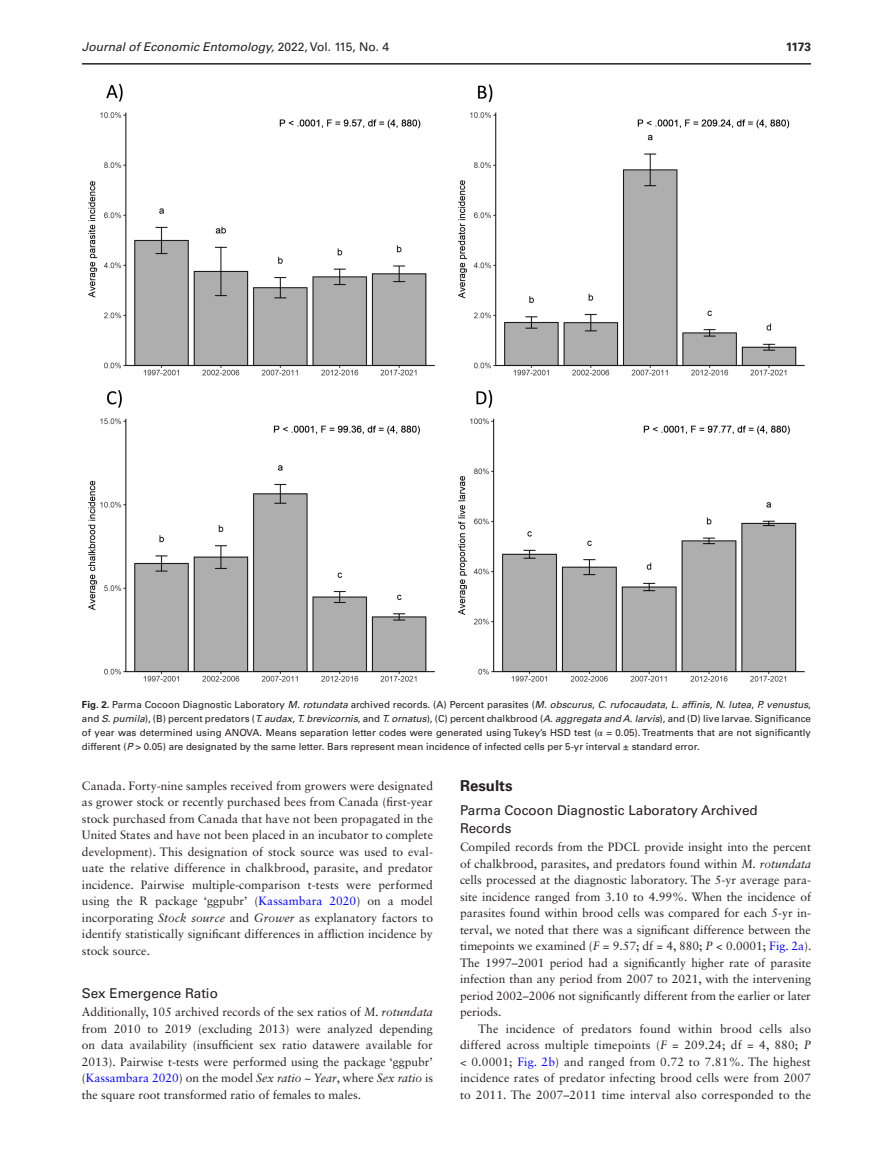
<style>
.page{position:relative;width:893px;height:1174px;background:#fff}
.page>*{position:absolute;margin:0;border:0;box-sizing:border-box;transform-origin:0 0}
.t1{font:700 15px "Univers LT Std";color:#231f20}
.t2{font:13.5px/18px "Univers LT Std";color:#231f20}
.t3{font:12px/16.5px "Sabon LT Std";letter-spacing:.005em;color:#231f20;text-align:justify}
.t4{font:italic 12px "Univers LT Std";color:#231f20}
.t5{font:700 12px "Univers LT Std";color:#231f20}
.t6{font:9.75px/14.2px "Univers LT Std";color:#231f20;text-align:justify}
.s1{font-style:normal}
.s2{font-weight:700}
.s3{font-style:italic}
.s4{font-family:"STIX General"}
.s5{color:#00f}
</style>
<div class="page">
<hr style="left:82px;top:63px;width:729px;height:2px;background:#231f20">
<img style="left:88px;top:83px;width:717px;height:599px">
<p class="t4" style="left:82px;top:40px;width:309px">Journal of Economic Entomology, <span class="s1">2022, Vol. 115, No. 4</span></p>
<p class="t5" style="left:786px;top:40px;width:27px">1173</p>
<p class="t6" style="left:82px;top:697px;width:731px"><span class="s2">Fig. 2.</span> Parma Cocoon Diagnostic Laboratory <span class="s3">M. rotundata</span> archived records. (A) Percent parasites (<span class="s3">M. obscurus</span>, <span class="s3">C. rufocaudata</span>, <span class="s3">L. affinis</span>, <span class="s3">N. lutea</span>, <span class="s3">P. venustus</span>, and <span class="s3">S. pumila</span>), (B) percent predators (<span class="s3">T. audax</span>, <span class="s3">T. brevicornis</span>, and <span class="s3">T. ornatus</span>), (C) percent chalkbrood (<span class="s3">A. aggregata and A. larvis</span>), and (D) live larvae. Significance of year was determined using ANOVA. Means separation letter codes were generated using Tukey’s HSD test (<span class="s4">α</span> = 0.05). Treatments that are not significantly different (<span class="s3">P</span> &gt; 0.05) are designated by the same letter. Bars represent mean incidence of infected cells per 5-yr interval ± standard error.</p>
<p class="t3" style="left:82px;top:777px;width:353px">Canada. Forty-nine samples received from growers were designated as grower stock or recently purchased bees from Canada (first-year stock purchased from Canada that have not been propagated in the United States and have not been placed in an incubator to complete development). This designation of stock source was used to eval&shy;uate the relative difference in chalkbrood, parasite, and predator incidence. Pairwise multiple-comparison t-tests were performed using the R package ‘ggpubr’ (<span class="s5">Kassambara 2020</span>) on a model incorporating <span class="s3">Stock source</span> and <span class="s3">Grower</span> as explanatory factors to identify statistically significant differences in affliction incidence by stock source.</p>
<p class="t2" style="left:82px;top:984px;width:137px">Sex Emergence Ratio</p>
<p class="t3" style="left:82px;top:1003px;width:353px">Additionally, 105 archived records of the sex ratios of <span class="s3">M. rotundata </span>from 2010 to 2019 (excluding 2013) were analyzed depending on data availability (insufficient sex ratio datawere available for 2013). Pairwise t-tests were performed using the package ‘ggpubr’ (<span class="s5">Kassambara 2020</span>) on the model <span class="s3">Sex ratio ~ Year</span>, where <span class="s3">Sex ratio</span> is the square root transformed ratio of females to males.</p>
<p class="t1" style="left:460px;top:777px;width:54px">Results</p>
<p class="t2" style="left:460px;top:801px;width:299px">Parma Cocoon Diagnostic Laboratory Archived<br>Records</p>
<p class="t3" style="left:460px;top:838px;width:353px">Compiled records from the PDCL provide insight into the percent of chalkbrood, parasites, and predators found within <span class="s3">M. rotundata </span>cells processed at the diagnostic laboratory. The 5-yr average para&shy;site incidence ranged from 3.10 to 4.99%. When the incidence of parasites found within brood cells was compared for each 5-yr in&shy;terval, we noted that there was a significant difference between the timepoints we examined (<span class="s3">F</span> = 9.57; df = 4, 880; <span class="s3">P</span> &lt; 0.0001; <span class="s5">Fig. 2a</span>).<br>The 1997–2001 period had a significantly higher rate of parasite infection than any period from 2007 to 2021, with the intervening period 2002–2006 not significantly different from the earlier or later periods.</p>
<p class="t3" style="left:460px;top:1020px;width:353px;text-indent:18px">The incidence of predators found within brood cells also differed across multiple timepoints (<span class="s3">F =</span> 209.24; df = 4, 880; <span class="s3">P &lt;</span> 0.0001; <span class="s5">Fig. 2b</span>) and ranged from 0.72 to 7.81%. The highest incidence rates of predator infecting brood cells were from 2007 to 2011. The 2007–2011 time interval also corresponded to the</p>
</div>
